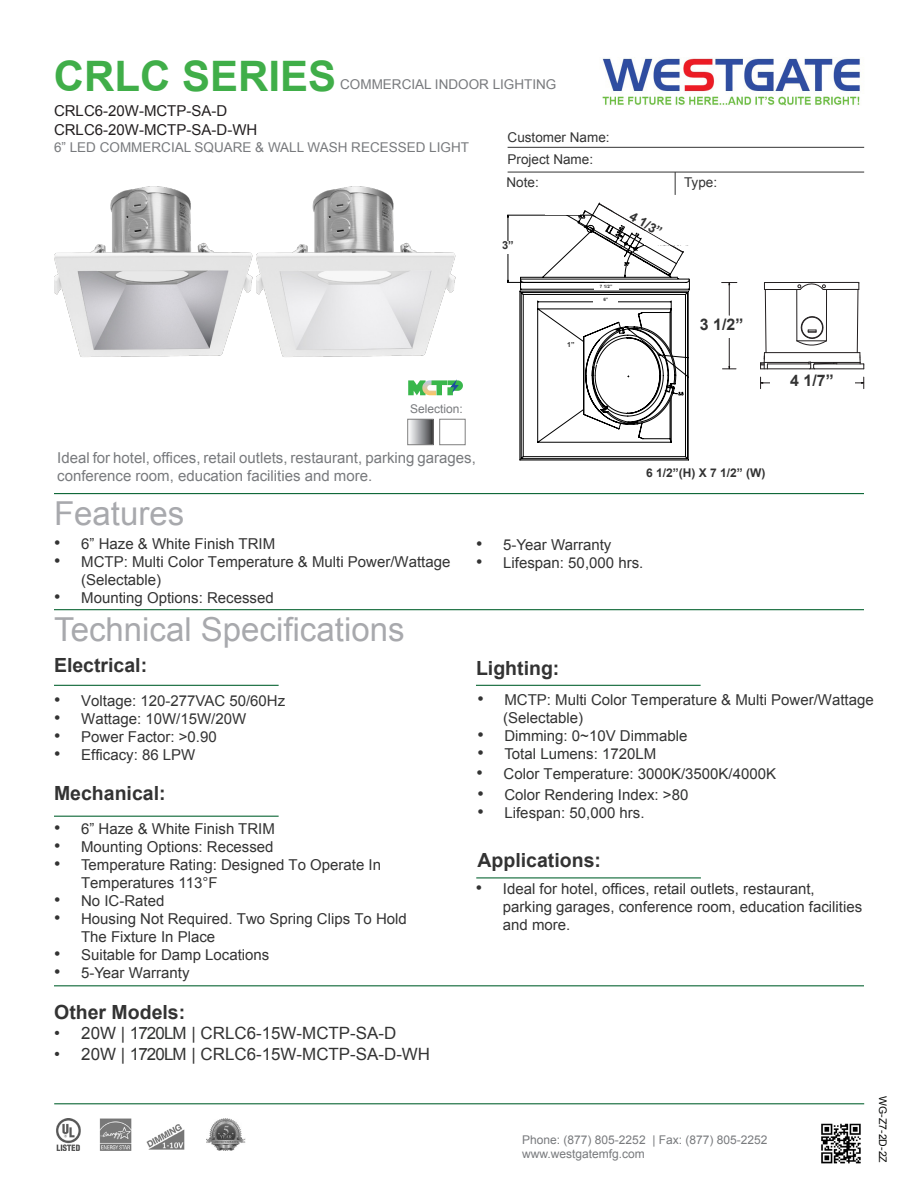
<style>
.page{position:relative;width:918px;height:1188px;background:#fff}
.page>*{position:absolute;margin:0;border:0;box-sizing:border-box;transform-origin:0 0}
.t1{font:700 42px "Arial";color:#40ae49}
.t2{font:33px "Arial";color:#a8a9ad}
.t3{font:700 19.5px "Arial";color:#333}
.t4{font:16.95px "Arial";color:#333}
.t5{font:700 15.9px "Arial";color:#333}
.t6{font:15px/18px "Arial";color:#333}
.t7{font:15px/18px "Arial";color:#333}
.t8{font:15px "Arial";color:#787a7d}
.t9{font:15px "Arial";color:#323332}
.t10{font:15px/19px "Arial";color:#231f20}
.t11{font:15px "Arial";color:#323332}
.t12{font:300 14.55px "Biome W04";color:#231f20}
.t13{font:13.5px "Arial";color:#787a7d}
.t14{font:13.5px "Arial";color:#333}
.t15{font:700 12.9px "Arial";color:#333}
.t16{font:12px "Arial";color:#787a7d}
.t17{font:700 12px "Arial";color:#333}
.t18{font:700 11.1px "Arial";color:#333}
.t19{font:10.5px "Arial";color:#040503}
.t20{font:700 6.9px "Arial";color:#333}
.t21{font:700 4.5px "Arial";color:#333}
.s1{font-style:inherit}
.s2{font-size:18px}
.s3{color:#323332}
.s4{font-size:18px;color:#333}
</style>
<div class="page">
<hr style="left:54px;top:493px;width:810px;height:1px;background:#0d6736">
<hr style="left:508px;top:147px;width:356px;height:1px;background:#333">
<svg style="left:675px;top:173px;width:1px;height:22px"></svg>
<hr style="left:508px;top:172px;width:356px;height:1px;background:#333">
<hr style="left:54px;top:609px;width:810px;height:1px;background:#0d6736">
<hr style="left:54px;top:685px;width:225px;height:1px;background:#0d6736">
<hr style="left:476px;top:685px;width:225px;height:1px;background:#0d6736">
<hr style="left:54px;top:816px;width:225px;height:1px;background:#0d6736">
<img style="left:602px;top:58px;width:258px;height:48px">
<hr style="left:54px;top:1103px;width:810px;height:1px;background:#0d6736">
<img style="left:821px;top:1123px;width:40px;height:41px">
<hr style="left:476px;top:877px;width:225px;height:1px;background:#0d6736">
<hr style="left:54px;top:985px;width:810px;height:1px;background:#0d6736">
<div style="left:440px;top:419px;width:25px;height:26px;background:#fff;border:1px solid #7f7f7f"></div>
<svg style="left:410px;top:421px;width:21px;height:22px"></svg>
<div style="left:408px;top:419px;width:25px;height:26px;border:1px solid #7f7f7f"></div>
<hr style="left:764px;top:352px;width:96px;height:1px;background:#231f20">
<hr style="left:811px;top:362px;width:49px;height:1px;background:#231f20">
<hr style="left:764px;top:362px;width:45px;height:1px;background:#231f20">
<hr style="left:814px;top:364px;width:50px;height:1px;background:#231f20">
<hr style="left:767px;top:364px;width:44px;height:1px;background:#231f20">
<hr style="left:761px;top:369px;width:103px;height:1px;background:#231f20">
<svg style="left:809px;top:362px;width:29px;height:8px"></svg>
<hr style="left:797px;top:290px;width:1px;height:51px;background:#231f20">
<hr style="left:826px;top:290px;width:1px;height:51px;background:#231f20">
<svg style="left:796px;top:316px;width:31px;height:30px"></svg>
<hr style="left:764px;top:282px;width:95px;height:1px;background:#231f20">
<hr style="left:764px;top:289px;width:33px;height:1px;background:#231f20">
<svg style="left:760px;top:283px;width:8px;height:86px"></svg>
<svg style="left:857px;top:282px;width:8px;height:87px"></svg>
<hr style="left:827px;top:289px;width:32px;height:1px;background:#231f20">
<svg style="left:797px;top:283px;width:30px;height:7px"></svg>
<hr style="left:729px;top:285px;width:1px;height:30px;background:#231f20">
<svg style="left:722px;top:338px;width:14px;height:32px"></svg>
<svg style="left:722px;top:282px;width:15px;height:3px"></svg>
<svg style="left:760px;top:376px;width:10px;height:13px"></svg>
<svg style="left:855px;top:377px;width:9px;height:12px"></svg>
<div style="left:679px;top:319px;width:85px;height:18px;background:#fff"></div>
<img style="left:54px;top:186px;width:199px;height:171px">
<img style="left:256px;top:186px;width:200px;height:171px">
<svg style="left:507px;top:202px;width:183px;height:258px"></svg>
<img style="left:56px;top:1118px;width:25px;height:32px">
<img style="left:147px;top:1124px;width:38px;height:26px">
<img style="left:100px;top:1119px;width:32px;height:31px">
<img style="left:206px;top:1118px;width:39px;height:33px">
<img style="left:408px;top:379px;width:55px;height:17px">
<p class="t1" style="left:54px;top:48px;width:284px">CRLC SERIES</p>
<p class="t13" style="left:340px;top:75px;width:218px">COMMERCIAL INDOOR LIGHTING</p>
<p class="t10" style="left:54px;top:101px;width:205px">CRLC6-20W-MCT<span class="s1">P</span>-SA-D<br>CRLC6-20W-MCT<span class="s1">P</span>-SA-D-WH</p>
<p class="t13" style="left:54px;top:139px;width:417px">6” LED COMMERCIAL SQUARE &amp; WALL WASH RECESSED LIGHT</p>
<p class="t16" style="left:410px;top:401px;width:54px">Selection:</p>
<p class="t8" style="left:57px;top:448px;width:420px">Ideal for hotel, offices, retail outlets, restaurant, parking garages,</p>
<p class="t8" style="left:57px;top:466px;width:317px">conference room, education facilities and more.</p>
<p class="t2" style="left:54px;top:492px;width:132px">Features</p>
<p class="t14" style="left:508px;top:128px;width:104px">Customer Name:</p>
<p class="t14" style="left:508px;top:150px;width:87px">Project Name:</p>
<p class="t14" style="left:507px;top:173px;width:34px">Note:</p>
<p class="t14" style="left:684px;top:173px;width:35px">Type:</p>
<p class="t18" style="left:502px;top:238px;width:13px">3”</p>
<p class="t20" style="left:567px;top:340px;width:9px">1”</p>
<p class="t15" style="left:635px;top:208px;width:37px;rotate:30deg">4 1/3”</p>
<p class="t21" style="left:600px;top:283px;width:14px">7 1/2”</p>
<p class="t21" style="left:603px;top:296px;width:6px">6”</p>
<p class="t5" style="left:700px;top:314px;width:45px">3 1/2”</p>
<p class="t12" style="left:712px;top:317px;width:42px">3.46"</p>
<p class="t17" style="left:646px;top:465px;width:121px">6 1/2”(H) X 7 1/2” (W)</p>
<p class="t6" style="left:54px;top:535px;width:222px"><span class="s2">•</span> 6” Haze &amp; White Finish TRIM</p>
<p class="t7" style="left:81px;top:553px;width:371px;text-indent:-27px"><span class="s2">•</span> MCTP: Multi Color Temperature &amp; Multi Power/Wattage (Selectable)</p>
<p class="t6" style="left:54px;top:589px;width:221px"><span class="s2">•</span> Mounting Options: Recessed</p>
<p class="t2" style="left:54px;top:608px;width:352px">Technical Specifications</p>
<p class="t3" style="left:54px;top:652px;width:95px">Electrical:</p>
<p class="t6" style="left:476px;top:536px;width:137px"><span class="s2">•</span> 5-Year Warranty</p>
<p class="t6" style="left:476px;top:554px;width:169px"><span class="s2">•</span> Lifespan: 50,000 hrs.</p>
<p class="t3" style="left:476px;top:655px;width:85px">Lighting:</p>
<p class="t5" style="left:790px;top:370px;width:45px">4 1/7”</p>
<p class="t12" style="left:798px;top:374px;width:42px">4.14"</p>
<p class="t6" style="left:54px;top:692px;width:233px"><span class="s2">•</span> Voltage: 120-277VAC 50/60Hz</p>
<p class="t7" style="left:54px;top:710px;width:194px"><span class="s2">•</span> <span class="s1">Wattage:</span> 10W/15W/20W</p>
<p class="t6" style="left:54px;top:728px;width:164px"><span class="s2">•</span> Power <span class="s1">F</span>actor: &gt;0.90</p>
<p class="t6" style="left:54px;top:746px;width:143px"><span class="s2">•</span> Efficacy: 8<span class="s1">6</span> LPW</p>
<p class="t3" style="left:54px;top:780px;width:113px">Mechanical:</p>
<p class="t6" style="left:54px;top:820px;width:222px"><span class="s2">•</span> 6” Haze &amp; White Finish TRIM</p>
<p class="t6" style="left:54px;top:838px;width:221px"><span class="s2">•</span> Mounting Options: Recessed</p>
<p class="t6" style="left:81px;top:856px;width:302px;text-indent:-27px"><span class="s2">•</span> Temperature Rating: Designed To Operate In<br>Temperatures 113°F</p>
<p class="t6" style="left:54px;top:891px;width:112px"><span class="s2">•</span> No IC-Rated</p>
<p class="t6" style="left:81px;top:909px;width:327px;text-indent:-27px"><span class="s2">•</span> Housing Not Required. Two Spring Clips To Hold<br>The Fixture In Place</p>
<p class="t6" style="left:54px;top:945px;width:217px"><span class="s2">•</span> Suitable for Damp Locations</p>
<p class="t6" style="left:54px;top:963px;width:137px"><span class="s2">•</span> 5-Year Warranty</p>
<p class="t3" style="left:54px;top:999px;width:133px">Other Models:</p>
<p class="t4" style="left:54px;top:1022px;width:344px">• <span class="s1">20</span>W | <span class="s3">1</span><span class="s3">720</span><span class="s3">LM</span> | CRLC6-15W-MCT<span class="s1">P</span>-SA-D</p>
<p class="t4" style="left:54px;top:1043px;width:377px">• <span class="s1">20</span>W | <span class="s3">1</span><span class="s3">720</span><span class="s3">LM</span> | CRLC6-15W-MCT<span class="s1">P</span>-SA-D-WH</p>
<p class="t7" style="left:477px;top:691px;width:398px"><span class="s2">•</span> MCTP: Multi Color Temperature &amp; Multi Power/Wattage</p>
<p class="t7" style="left:503px;top:709px;width:82px">(Selectable)</p>
<p class="t9" style="left:477px;top:726px;width:211px"><span class="s4">•</span> Dimming: 0~10V Dimmable</p>
<p class="t9" style="left:477px;top:744px;width:180px"><span class="s4">•</span> Total <span class="s1">L</span>umens: 1720LM</p>
<p class="t9" style="left:477px;top:785px;width:212px"><span class="s4">•</span> Color <span class="s1">R</span>endering Index: &gt;80</p>
<p class="t6" style="left:477px;top:804px;width:169px"><span class="s2">•</span> Lifespan: 50,000 hrs.</p>
<p class="t11" style="left:477px;top:764px;width:301px"><span class="s2">•</span> <span class="s1">Color</span> T<span class="s1">emperature:</span> 3000K/3500K/4000K</p>
<p class="t3" style="left:478px;top:847px;width:125px">Applications:</p>
<p class="t6" style="left:503px;top:880px;width:361px;text-indent:-27px"><span class="s2">•</span> Ideal for hotel, offices, retail outlets, restaurant, parking garages, conference room, education facilities and more.</p>
<p class="t16" style="left:522px;top:1132px;width:247px">Phone: (877) 805-2252 | Fax: (877) 805-2252</p>
<p class="t16" style="left:522px;top:1146px;width:124px">www.westgatemfg.com</p>
<p class="t19" style="left:890px;top:1096px;width:68px;rotate:90deg">WG-Z7-2D-2Z</p>
</div>
